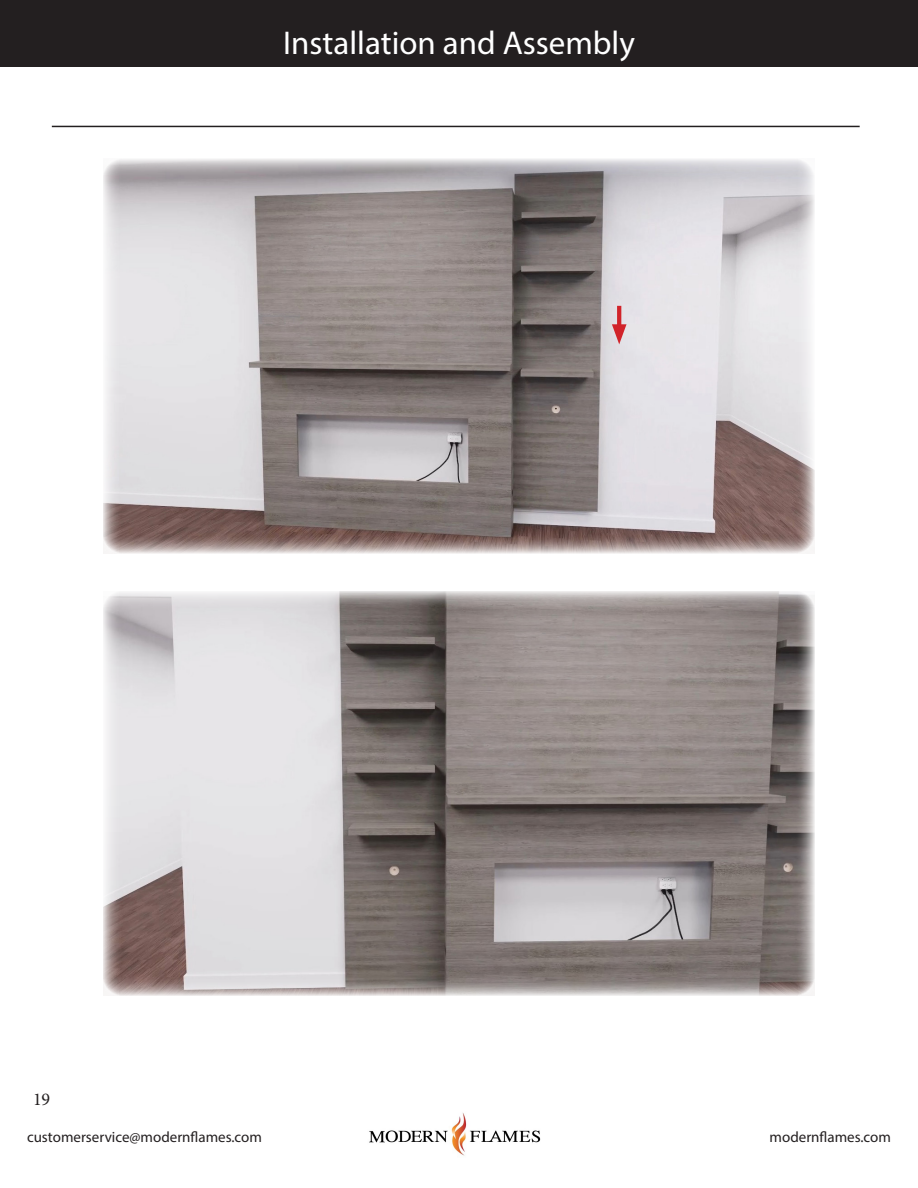
<style>
.page{position:relative;width:918px;height:1188px;background:#fff}
.page>*{position:absolute;margin:0;border:0;box-sizing:border-box;transform-origin:0 0}
.t1{font:33px "Myriad Pro";color:#fff}
.t2{font:18px "Minion Pro";color:#231f20}
.t3{font:15px "Myriad Pro";color:#231f20}
</style>
<div class="page">
<img style="left:369px;top:1113px;width:172px;height:43px">
<div style="left:0;top:0;width:918px;height:66px;background:#231f20"></div>
<img style="left:103px;top:159px;width:712px;height:395px">
<svg style="left:617px;top:306px;width:4px;height:18px"></svg>
<svg style="left:612px;top:324px;width:15px;height:20px"></svg>
<img style="left:103px;top:591px;width:712px;height:405px">
<hr style="left:52px;top:126px;width:808px;height:1px;background:#231f20">
<p class="t1" style="left:283px;top:22px;width:353px">Installation and Assembly</p>
<p class="t2" style="left:33px;top:1087px;width:19px">19</p>
<p class="t3" style="left:27px;top:1128px;width:236px">customerservice@modernflames.com</p>
<p class="t3" style="left:770px;top:1128px;width:123px">modernflames.com</p>
</div>
